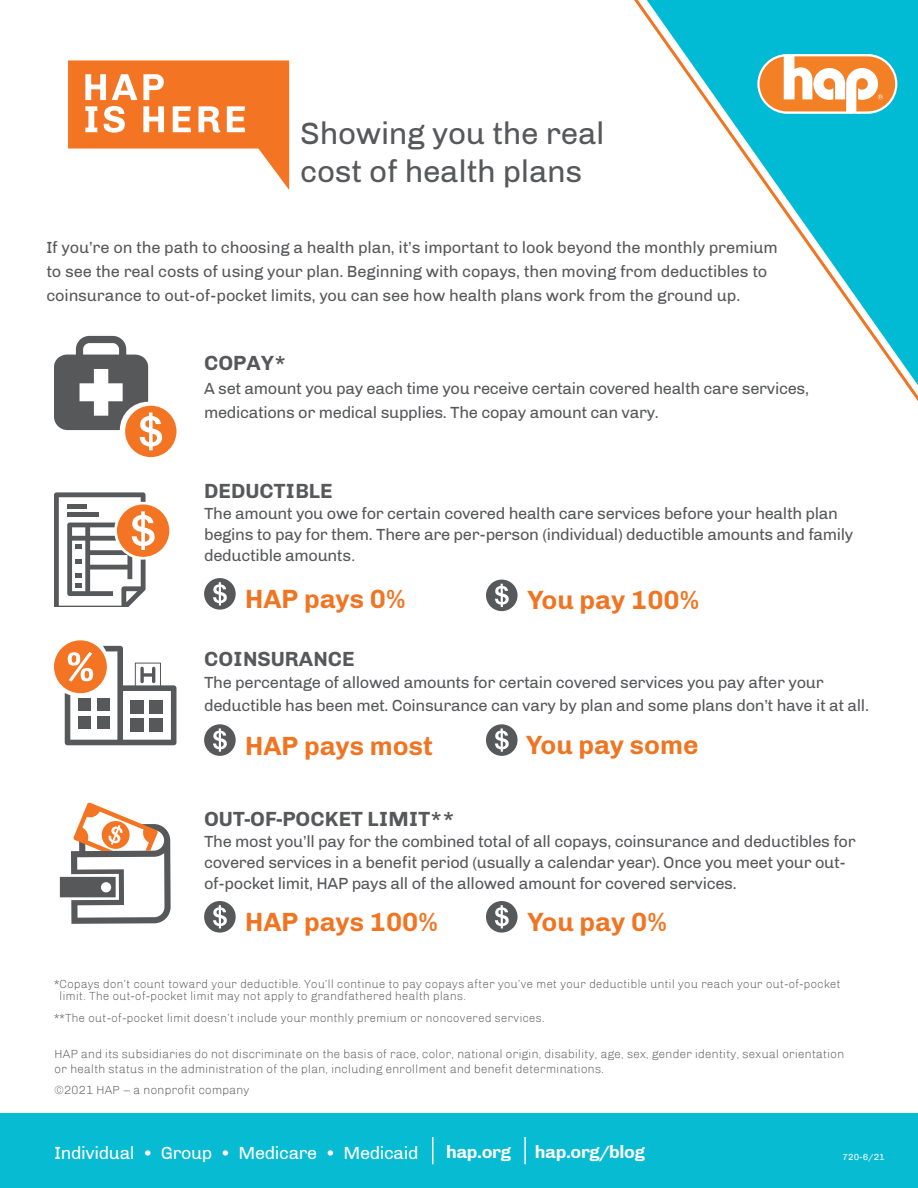
<style>
.page{position:relative;width:918px;height:1188px;background:#fff}
.page>*{position:absolute;margin:0;border:0;box-sizing:border-box;transform-origin:0 0}
.t1{font:31.5px "Chivo";letter-spacing:-.01em;color:#57585a}
.t2{font:700 27px "Chivo";color:#f07523}
.t3{font:700 21px "Chivo";color:#57585a}
.Footer_Product_Line{font:18px "Chivo";letter-spacing:-.02em;color:#fff}
.Footer_Product_Line-2{font:700 18px "Chivo";letter-spacing:-.02em;color:#fff}
.t4{font:16.5px/21px "Chivo";letter-spacing:-.02em;color:#57585a}
.Disclaimer_Copy_8_10{font:300 12px/21.8px "Chivo";color:#57585a}
.Footer_Reference_Cod{font:9px "Chivo";color:#fff}
.s1{font-family:"Sun"}
</style>
<div class="page">
<div style="left:0;top:1113px;width:918px;height:75px;background:#07bbd3"></div>
<svg style="left:54px;top:492px;width:115px;height:115px"></svg>
<svg style="left:204px;top:578px;width:32px;height:32px"></svg>
<svg style="left:486px;top:580px;width:32px;height:31px"></svg>
<svg style="left:54px;top:336px;width:122px;height:121px"></svg>
<svg style="left:54px;top:640px;width:122px;height:105px"></svg>
<svg style="left:204px;top:724px;width:32px;height:32px"></svg>
<svg style="left:486px;top:724px;width:32px;height:32px"></svg>
<svg style="left:60px;top:803px;width:111px;height:121px"></svg>
<svg style="left:204px;top:901px;width:32px;height:32px"></svg>
<svg style="left:486px;top:901px;width:32px;height:32px"></svg>
<hr style="left:432px;top:1137px;width:2px;height:27px;background:#fff">
<hr style="left:524px;top:1137px;width:2px;height:27px;background:#fff">
<svg style="left:634px;top:0;width:284px;height:401px"></svg>
<svg style="left:757px;top:54px;width:140px;height:60px"></svg>
<svg style="left:68px;top:60px;width:221px;height:130px"></svg>
<p class="t1" style="left:300px;top:115px;width:306px">Showing you the real</p>
<p class="t1" style="left:300px;top:152px;width:284px">cost of health plans</p>
<p class="t4" style="left:46px;top:236px;width:733px;line-height:24px">If you’re on the path to choosing a health plan, it’s important to look beyond the monthly premium to see the real costs of using your plan. Beginning with copays, then moving from deductibles to coinsurance to out-of-pocket limits, you can see how health plans work from the ground up.</p>
<p class="t3" style="left:204px;top:350px;width:84px">COPAY*</p>
<p class="t4" style="left:204px;top:376px;width:606px;line-height:24px">A set amount you pay each time you receive certain covered health care services, medications or medical supplies. The copay amount can vary.</p>
<p class="t3" style="left:204px;top:478px;width:130px">DEDUCTIBLE</p>
<p class="t4" style="left:204px;top:503px;width:651px">The amount you owe for certain covered health care services before your health plan begins to pay for them. There are per-person (individual) deductible amounts and family deductible amounts<span class="s1">.</span></p>
<p class="t2" style="left:245px;top:583px;width:162px">HAP pays 0%</p>
<p class="t2" style="left:527px;top:584px;width:174px">You pay 100%</p>
<p class="t3" style="left:204px;top:646px;width:152px">COINSURANCE</p>
<p class="t4" style="left:204px;top:671px;width:666px;line-height:22.5px">The percentage of allowed amounts for certain covered services you pay after your deductible has been met. Coinsurance can vary by plan and some plans don’t have it at all.</p>
<p class="t2" style="left:245px;top:730px;width:189px">HAP pays most</p>
<p class="t2" style="left:526px;top:729px;width:174px">You pay some</p>
<p class="t3" style="left:204px;top:806px;width:252px">OUT-OF-POCKET LIMIT**</p>
<p class="t4" style="left:204px;top:831px;width:653px">The most you’ll pay for the combined total of all copays, coinsurance and deductibles for covered services in a benefit period (usually a calendar year). Once you meet your out&shy;of-pocket limit, HAP pays all of the allowed amount for covered services.</p>
<p class="t2" style="left:245px;top:906px;width:194px">HAP pays 100%</p>
<p class="t2" style="left:527px;top:906px;width:141px">You pay 0%</p>
<p class="Disclaimer_Copy_8_10" style="left:54px;top:973px;width:788px">*Copays don’t count toward your deductible. You’ll continue to pay copays after you’ve met your deductible until you reach your out-of-pocket</p>
<p class="Disclaimer_Copy_8_10" style="left:54px;top:985px;width:492px;text-indent:6px">limit. The out-of-pocket limit may not apply to grandfathered health plans.<br>**The out-of-pocket limit doesn’t include your monthly premium or noncovered services.</p>
<p class="Disclaimer_Copy_8_10" style="left:55px;top:1046px;width:791px;line-height:15px">HAP and its subsidiaries do not discriminate on the basis of race, color, national origin, disability, age, sex, gender identity, sexual orientation or health status in the administration of the plan, including enrollment and benefit determinations.</p>
<p class="Disclaimer_Copy_8_10" style="left:55px;top:1080px;width:197px">©2021 HAP – a nonprofit company</p>
<p class="Footer_Product_Line" style="left:55px;top:1143px;width:365px">Individual • Group • Medicare • Medicaid</p>
<p class="Footer_Product_Line-2" style="left:535px;top:1141px;width:112px">hap.org/blog</p>
<p class="Footer_Product_Line-2" style="left:446px;top:1141px;width:66px">hap.org</p>
<p class="Footer_Reference_Cod" style="left:843px;top:1151px;width:44px">720 - 6/21</p>
</div>
